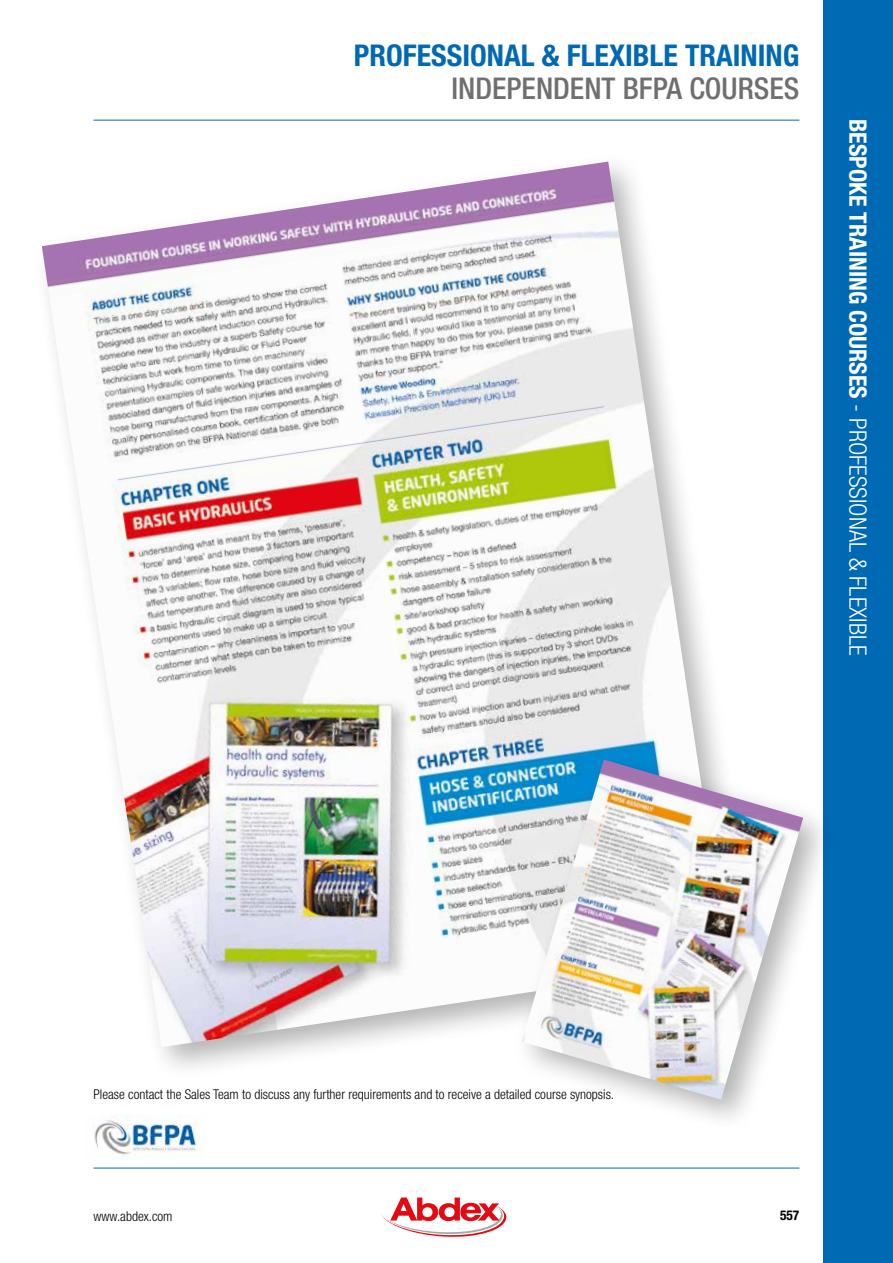
<style>
.page{position:relative;width:893px;height:1263px;background:#fff}
.page>*{position:absolute;margin:0;border:0;box-sizing:border-box;transform-origin:0 0}
.t1{font:700 condensed 30px "Helvetica Neue";color:#0069b4}
.t2{font:500 condensed 30px "Helvetica Neue";color:#706f6f}
.t3{font:700 condensed 24px "Helvetica Neue";color:#fff}
.t4{font:300 condensed 13.5px "Helvetica Neue";color:#000}
.t5{font:700 condensed 13.5px "Helvetica Neue";color:#000}
.s1{font-weight:300}
</style>
<div class="page">
<div style="left:823px;top:0;width:70px;height:1263px;background:#0069b4"></div>
<hr style="left:94px;top:120px;width:705px;height:1px;background:#0069b4">
<hr style="left:94px;top:1168px;width:705px;height:1px;background:#0069b4">
<svg style="left:381px;top:1190px;width:125px;height:47px"></svg>
<img style="left:42px;top:162px;width:676px;height:885px">
<div style="left:512px;top:750px;width:325px;height:383px;background:#000;opacity:.3"></div>
<img style="left:522px;top:760px;width:281px;height:340px">
<img style="left:94px;top:1116px;width:107px;height:39px">
<h1 class="t1" style="left:354px;top:37px;width:447px">PROFESSIONAL &amp; FLEXIBLE TRAINING</h1>
<h1 class="t2" style="left:452px;top:70px;width:349px">INDEPENDENT BFPA COURSES</h1>
<h2 class="t3" style="left:872px;top:119px;width:538px;rotate:90deg">BESPOKE TRAINING COURSES <span class="s1">- Professional &amp; Flexible</span></h2>
<p class="t4" style="left:93px;top:1086px;width:522px">Please contact the Sales Team to discuss any further requirements and to receive a detailed course synopsis.</p>
<p class="t4" style="left:94px;top:1208px;width:81px">www.abdex.com</p>
<p class="t5" style="left:780px;top:1207px;width:21px">557</p>
</div>
